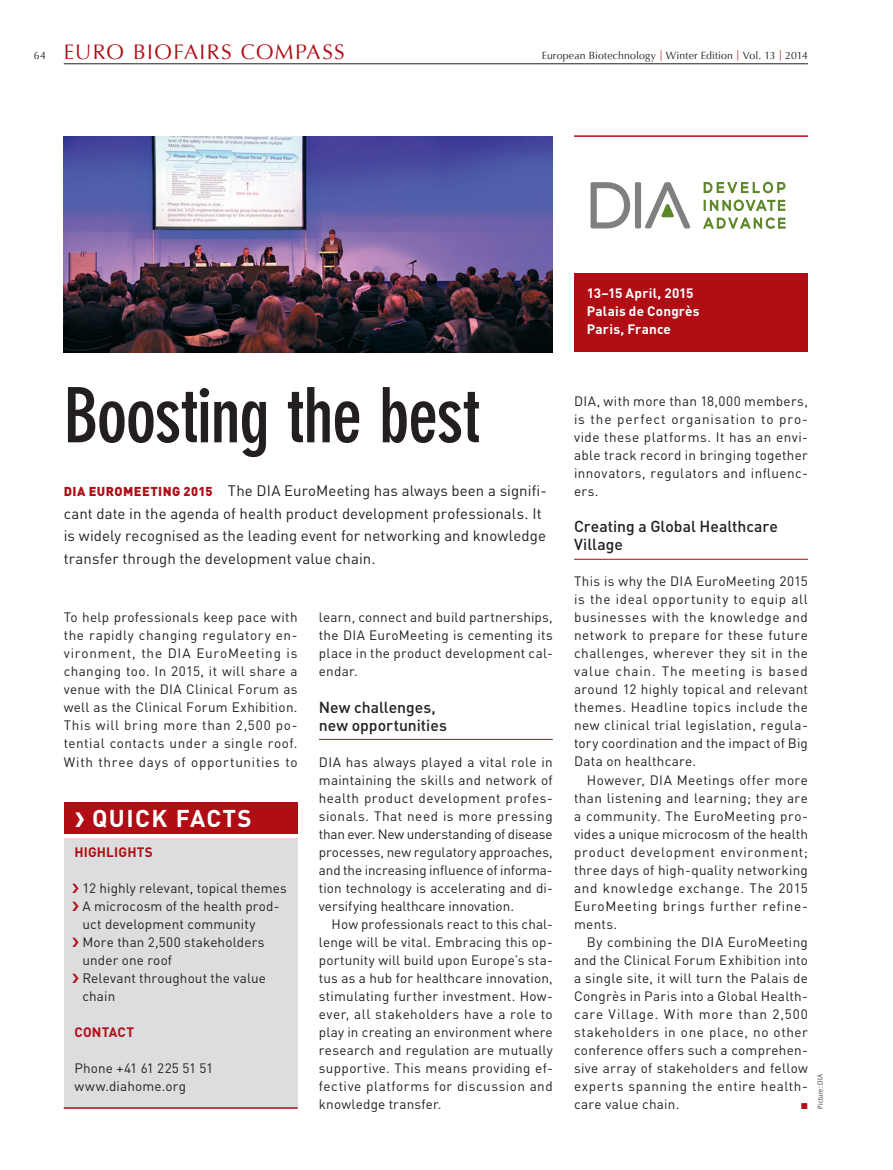
<style>
.page{position:relative;width:893px;height:1170px;background:#fff}
.page>*{position:absolute;margin:0;border:0;box-sizing:border-box;transform-origin:0 0}
.t1{font:700 condensed 75px "DIN Neuzeit Grotesk";letter-spacing:-.02em;color:#231f20}
.t2{font:700 24px "DIN";color:#fff}
.t3{font:21px "Optima";letter-spacing:.065em;color:#b00d15}
.t4{font:500 15.75px/18px "DIN";color:#231f20}
.t5{font:15px/22.5px "DIN";letter-spacing:.005em;color:#231f20}
.t6{font:13.5px/18px "DIN";letter-spacing:.02em;color:#231f20;text-align:justify}
.t7{font:700 13.5px/18px "DIN";letter-spacing:.015em;color:#fff}
.t8{font:700 13.5px "DIN";letter-spacing:.01em;color:#b00d15}
.t9{font:10.5px "Optima";letter-spacing:.01em;color:#231f20}
.t10{font:8.7px "European Pi Three";color:#b00d15}
.t11{font:300 condensed 7.5px "Optima Nova LT Pro";letter-spacing:.025em;color:#231f20}
.s1{font-size:10.5px;color:#231f20}
.s2{color:#b00d15}
.s3{font-weight:900;font-size:12.75px;color:#b00d15}
.s4{font-family:"Interstate";font-size:27.75px}
</style>
<div class="page">
<hr style="left:64px;top:63px;width:744px;height:1px;background:#231f20">
<hr style="left:319px;top:739px;width:234px;height:1px;background:#b00d15">
<img style="left:64px;top:136px;width:489px;height:216px">
<hr style="left:574px;top:135px;width:234px;height:2px;background:#b00d15">
<div style="left:574px;top:273px;width:234px;height:79px;background:#b00d15"></div>
<div style="left:64px;top:838px;width:234px;height:270px;background:#dcdddf"></div>
<div style="left:64px;top:802px;width:234px;height:31px;background:#b00d15"></div>
<hr style="left:64px;top:1107px;width:234px;height:1px;background:#b00d15">
<hr style="left:574px;top:559px;width:234px;height:1px;background:#b00d15">
<svg style="left:703px;top:181px;width:83px;height:12px"></svg>
<svg style="left:704px;top:199px;width:82px;height:12px"></svg>
<svg style="left:703px;top:217px;width:83px;height:12px"></svg>
<svg style="left:590px;top:182px;width:101px;height:46px"></svg>
<h3 class="t3" style="left:34px;top:40px;width:312px"><span class="s1">64</span> Euro Biofairs Compass</h3>
<p class="t9" style="left:542px;top:50px;width:268px">European Biotechnology <span class="s2">|</span> Winter Edition <span class="s2">|</span> Vol. 13 <span class="s2">|</span> 2014</p>
<h1 class="t1" style="left:64px;top:372px;width:418px">Boosting the best</h1>
<p class="t5" style="left:64px;top:479px;width:484px"><span class="s3">DIA EUROMEETING 2015</span> The DIA EuroMeeting has always been a signifi&shy;cant date in the agenda of health product development professionals. It is widely recognised as the leading event for networking and knowledge transfer through the development value chain.</p>
<p class="t6" style="left:64px;top:608px;width:235px">To help professionals keep pace with the rapidly changing regulatory en&shy;vironment, the DIA EuroMeeting is changing too. In 2015, it will share a venue with the DIA Clinical Forum as well as the Clinical Forum Exhibition.<br>This will bring more than 2,500 po&shy;tential contacts under a single roof.<br>With three days of opportunities to</p>
<p class="t6" style="left:319px;top:608px;width:235px">learn, connect and build partnerships, the DIA EuroMeeting is cementing its place in the product development cal&shy;endar.</p>
<p class="t4" style="left:319px;top:697px;width:129px">New challenges, new opportunities</p>
<p class="t6" style="left:319px;top:752px;width:235px">DIA has always played a vital role in maintaining the skills and network of health product development profes&shy;sionals. That need is more pressing than ever. New understanding of disease processes, new regulatory approaches, and the increasing influence of informa&shy;tion technology is accelerating and di&shy;versifying healthcare innovation.</p>
<p class="t6" style="left:319px;top:914px;width:235px;text-indent:13px">How professionals react to this chal&shy;lenge will be vital. Embracing this op&shy;portunity will build upon Europe’s sta&shy;tus as a hub for healthcare innovation, stimulating further investment. How&shy;ever, all stakeholders have a role to play in creating an environment where research and regulation are mutually supportive. This means providing ef&shy;fective platforms for discussion and knowledge transfer.</p>
<h2 class="t2" style="left:74px;top:802px;width:118px"><span class="s4">›</span> Quick facts</h2>
<p class="t8" style="left:74px;top:842px;width:80px">HIGHLIGHTS</p>
<p class="t6" style="left:82px;top:878px;width:206px;text-align:left">12 highly relevant, topical themes<br>A microcosm of the health prod&shy;uct development community<br>More than 2,500 stakeholders under one roof<br>Relevant throughout the value chain</p>
<p class="t8" style="left:74px;top:1022px;width:61px">CONTACT</p>
<p class="t6" style="left:74px;top:1058px;width:140px">Phone +41 61 225 51 51 www.diahome.org</p>
<p class="t7" style="left:587px;top:284px;width:114px">13–15 April, 2015<br>Palais de Congrès<br>Paris, France</p>
<p class="t6" style="left:574px;top:392px;width:235px">DIA, with more than 18,000 members, is the perfect organisation to pro&shy;vide these platforms. It has an envi&shy;able track record in bringing together innovators, regulators and influenc&shy;ers.</p>
<p class="t4" style="left:574px;top:517px;width:205px">Creating a Global Healthcare<br>Village</p>
<p class="t6" style="left:574px;top:572px;width:235px">This is why the DIA EuroMeeting 2015 is the ideal opportunity to equip all businesses with the knowledge and network to prepare for these future challenges, wherever they sit in the value chain. The meeting is based around 12 highly topical and relevant themes. Headline topics include the new clinical trial legislation, regula&shy;tory coordination and the impact of Big Data on healthcare.</p>
<p class="t6" style="left:574px;top:770px;width:235px;text-indent:13px">However, DIA Meetings offer more than listening and learning; they are a community. The EuroMeeting pro&shy;vides a unique microcosm of the health product development environment; three days of high-quality networking and knowledge exchange. The 2015<br>EuroMeeting brings further refine&shy;ments.</p>
<p class="t6" style="left:574px;top:932px;width:235px;text-indent:13px">By combining the DIA EuroMeeting and the Clinical Forum Exhibition into a single site, it will turn the Palais de Congrès in Paris into a Global Health&shy;care Village. With more than 2,500 stakeholders in one place, no other conference offers such a comprehen&shy;sive array of stakeholders and fellow experts spanning the entire health&shy;care value chain.</p>
<p class="t10" style="left:801px;top:1099px;width:9px">L</p>
<p class="t11" style="left:815px;top:1108px;width:36px;rotate:-90deg">Picture: DIA</p>
</div>
